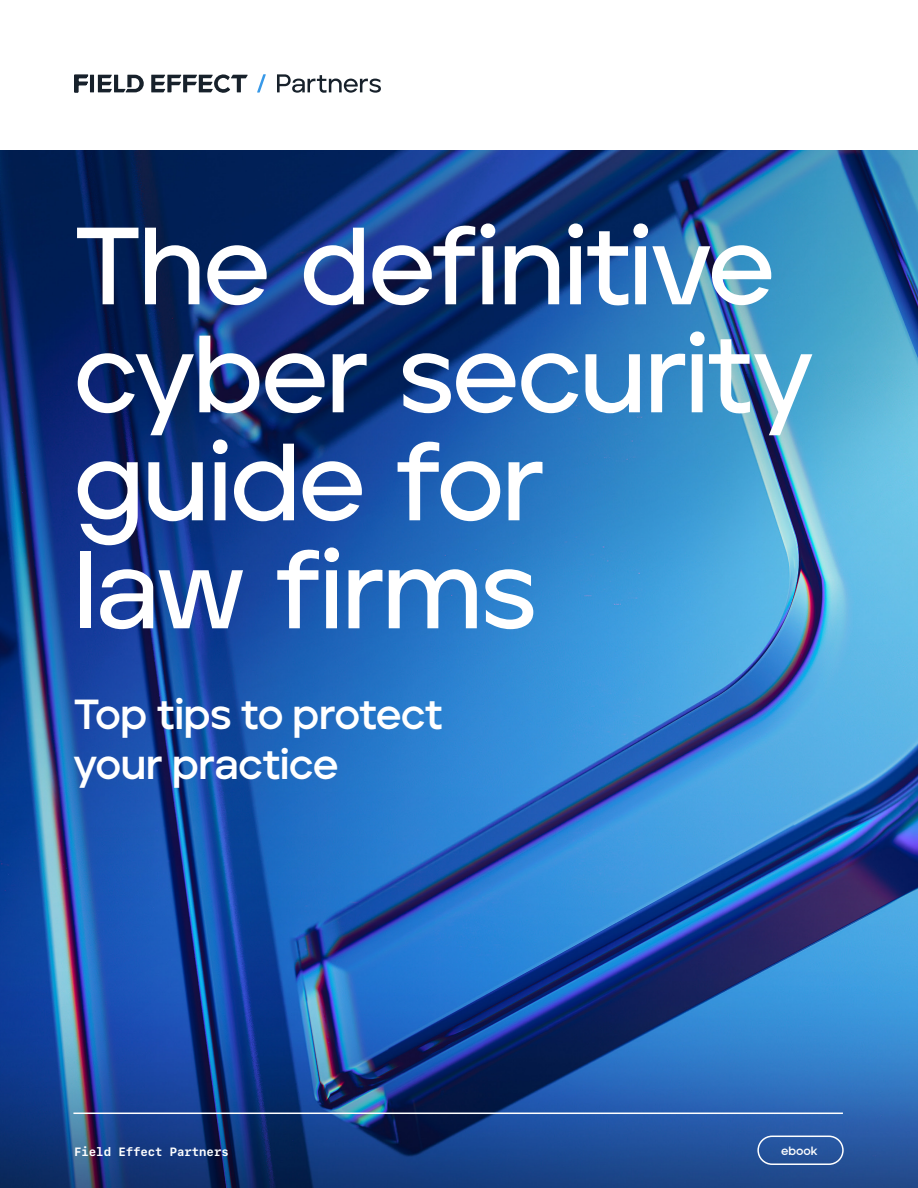
<style>
.page{position:relative;width:918px;height:1188px;background:#fff}
.page>*{position:absolute;margin:0;border:0;box-sizing:border-box;transform-origin:0 0}
.H1___Aventa_Bold_87{font:109.5px/108px "Aventa Variable";letter-spacing:-.02em;color:#fff}
.H7___Aventa___28_26{font:700 42px/49.5px "Aventa";letter-spacing:-.02em;color:#fff}
.Header_Footer___SF_M{font:700 12px "SF Mono";letter-spacing:-.005em;color:#fff}
.Sub_H1___Aventa___10{font:700 12px "Aventa";letter-spacing:-.005em;color:#fff}
</style>
<div class="page">
<svg style="left:74px;top:74px;width:174px;height:19px"></svg>
<svg style="left:277px;top:74px;width:104px;height:19px"></svg>
<svg style="left:257px;top:74px;width:9px;height:19px"></svg>
<img style="left:0;top:150px;width:918px;height:1038px">
<hr style="left:73px;top:1113px;width:770px;height:1px;background:#fff">
<div style="left:757px;top:1136px;width:87px;height:29px;border:2px solid #fff;border-radius:14px"></div>
<p class="H1___Aventa_Bold_87" style="left:73px;top:210px;width:742px">The definitive cyber security guide for<br>law firms</p>
<p class="H7___Aventa___28_26" style="left:73px;top:689px;width:371px">Top tips to protect your practice</p>
<p class="Header_Footer___SF_M" style="left:74px;top:1142px;width:156px">Field Effect Partners</p>
<p class="Sub_H1___Aventa___10" style="left:781px;top:1144px;width:38px">ebook</p>
</div>
